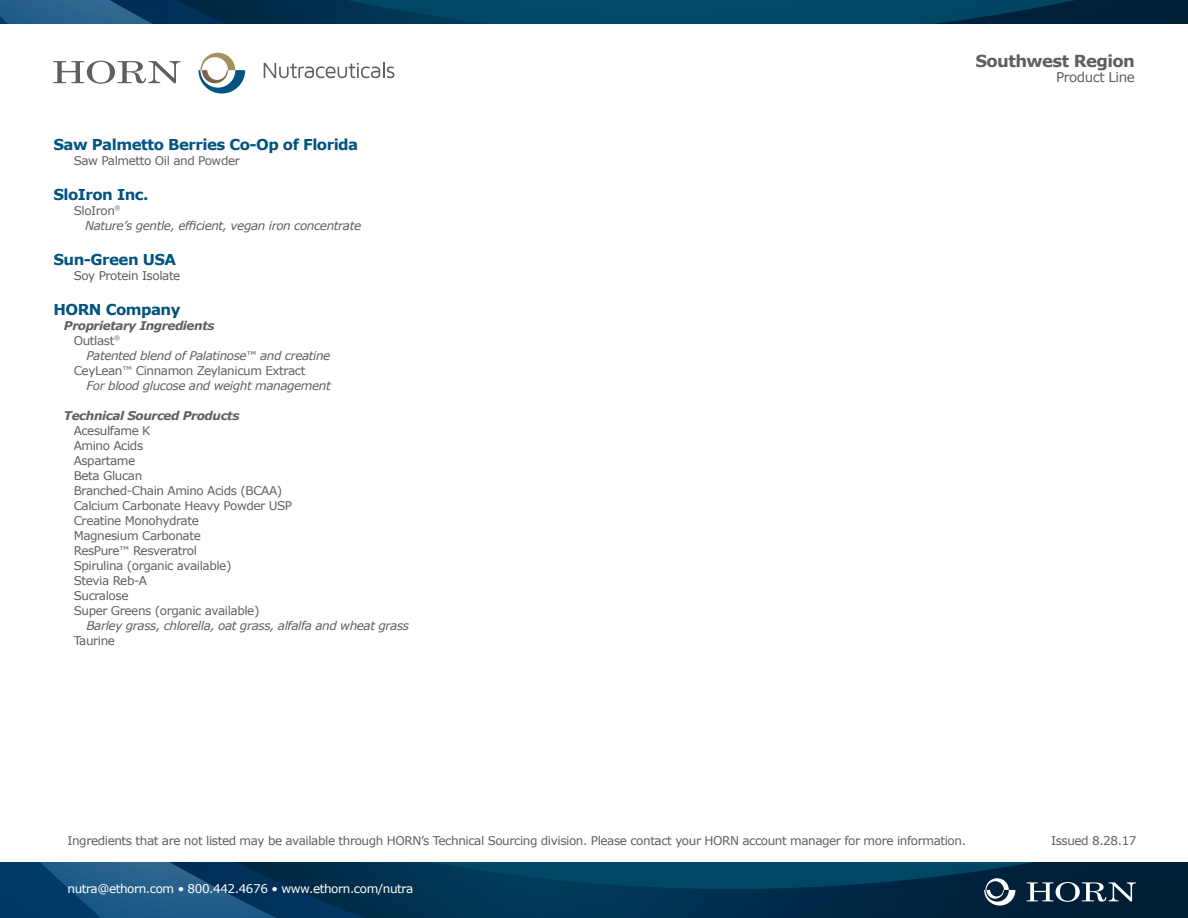
<style>
.page{position:relative;width:1188px;height:918px;background:#fff}
.page>*{position:absolute;margin:0;border:0;box-sizing:border-box;transform-origin:0 0}
.Body{font:700 16.5px "Verdana";letter-spacing:-.035em;color:#5f5f62}
.Head{font:700 15px "Verdana";letter-spacing:-.035em;color:#005480}
.Body-2{font:13.5px "Verdana";letter-spacing:-.035em;color:#5f5f62}
.Body-3{font:12px "Verdana";letter-spacing:-.035em;color:#5f5f62}
.Body_Italic{font:italic 12px "Verdana";letter-spacing:-.035em;color:#5f5f62}
.Body-4{font:12px "Verdana";letter-spacing:-.035em;color:#fff}
.Body-5{font:italic 700 12px "Verdana";letter-spacing:-.035em;color:#5f5f62}
.s1{font-style:normal;font-size:10.5px}
.s2{font-size:10.5px}
</style>
<div class="page">
<svg style="left:497px;top:863px;width:691px;height:55px;background:#00314e"></svg>
<svg style="left:0;top:863px;width:497px;height:55px;background:#0a4065"></svg>
<svg style="left:0;top:0;width:1188px;height:24px;background:#043e5e"></svg>
<svg style="left:1027px;top:882px;width:109px;height:20px"></svg>
<svg style="left:984px;top:878px;width:31px;height:28px"></svg>
<svg style="left:53px;top:61px;width:127px;height:23px"></svg>
<svg style="left:264px;top:62px;width:130px;height:16px"></svg>
<svg style="left:198px;top:53px;width:47px;height:41px"></svg>
<p class="Head" style="left:53px;top:135px;width:306px">Saw Palmetto Berries Co-Op of Florida</p>
<p class="Body-3" style="left:74px;top:153px;width:168px">Saw Palmetto Oil and Powder</p>
<p class="Head" style="left:53px;top:185px;width:97px">SloIron Inc.</p>
<p class="Body-3" style="left:74px;top:203px;width:49px">SloIron<sup>®</sup></p>
<p class="Body_Italic" style="left:85px;top:218px;width:278px">Nature’s gentle, efficient, vegan iron concentrate</p>
<p class="Head" style="left:53px;top:250px;width:124px">Sun-Green USA</p>
<p class="Body-3" style="left:74px;top:268px;width:108px">Soy Protein Isolate</p>
<p class="Head" style="left:53px;top:300px;width:129px">HORN Company</p>
<p class="Body-5" style="left:64px;top:318px;width:152px">Proprietary Ingredients</p>
<p class="Body-3" style="left:74px;top:333px;width:48px">Outlast<sup>®</sup></p>
<p class="Body_Italic" style="left:86px;top:348px;width:245px">Patented blend of Palatinose<span class="s1">™</span> and creatine</p>
<p class="Body-3" style="left:74px;top:363px;width:233px">CeyLean<span class="s2">™</span> Cinnamon Zeylanicum Extract</p>
<p class="Body_Italic" style="left:86px;top:378px;width:246px">For blood glucose and weight management</p>
<p class="Body-5" style="left:64px;top:408px;width:177px">Technical Sourced Products</p>
<p class="Body-3" style="left:74px;top:423px;width:78px">Acesulfame K</p>
<p class="Body-3" style="left:74px;top:438px;width:71px">Amino Acids</p>
<p class="Body-3" style="left:74px;top:453px;width:63px">Aspartame</p>
<p class="Body-3" style="left:74px;top:468px;width:70px">Beta Glucan</p>
<p class="Body-3" style="left:74px;top:483px;width:210px">Branched-Chain Amino Acids (BCAA)</p>
<p class="Body-3" style="left:74px;top:498px;width:220px">Calcium Carbonate Heavy Powder USP</p>
<p class="Body-3" style="left:74px;top:513px;width:127px">Creatine Monohydrate</p>
<p class="Body-3" style="left:74px;top:528px;width:129px">Magnesium Carbonate</p>
<p class="Body-3" style="left:74px;top:543px;width:125px">ResPure<span class="s2">™</span> Resveratrol</p>
<p class="Body-3" style="left:74px;top:558px;width:159px">Spirulina (organic available)</p>
<p class="Body-3" style="left:74px;top:573px;width:75px">Stevia Reb-A</p>
<p class="Body-3" style="left:74px;top:588px;width:56px">Sucralose</p>
<p class="Body-3" style="left:74px;top:603px;width:187px">Super Greens (organic available)</p>
<p class="Body_Italic" style="left:86px;top:618px;width:324px">Barley grass, chlorella, oat grass, alfalfa and wheat grass</p>
<p class="Body-3" style="left:74px;top:633px;width:43px">Taurine</p>
<p class="Body" style="left:975px;top:50px;width:161px">Southwest Region</p>
<p class="Body-2" style="left:1056px;top:68px;width:80px">Product Line</p>
<p class="Body-3" style="left:68px;top:833px;width:900px">Ingredients that are not listed may be available through HORN’s Technical Sourcing division. Please contact your HORN account manager for more information.</p>
<p class="Body-4" style="left:68px;top:881px;width:347px">nutra@ethorn.com • 800.442.4676 • www.ethorn.com/nutra</p>
<p class="Body-3" style="left:1051px;top:833px;width:87px">Issued 8.28.17</p>
</div>
